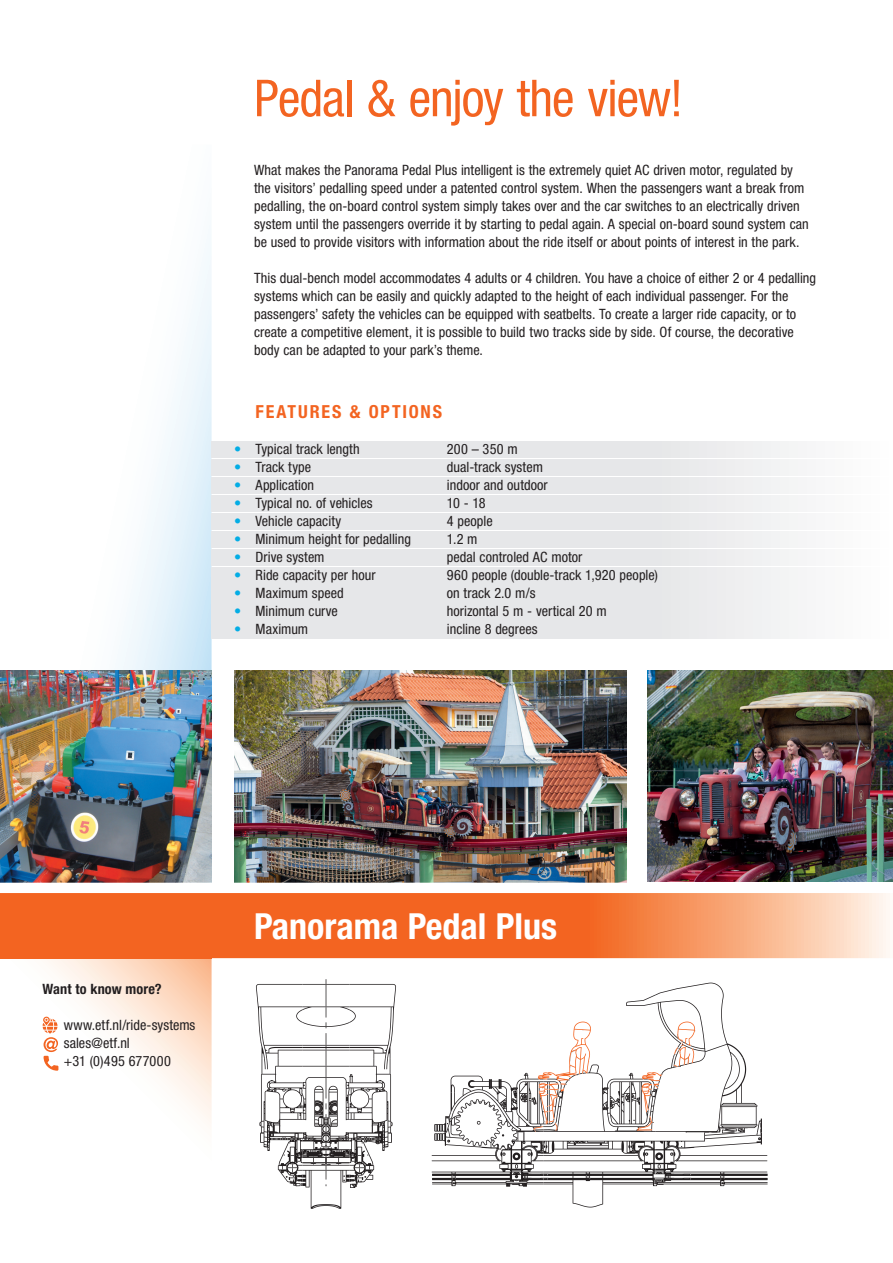
<style>
.page{position:relative;width:893px;height:1263px;background:#fff}
.page>*{position:absolute;margin:0;border:0;box-sizing:border-box;transform-origin:0 0}
.t1{font:condensed 51px "Helvetica Neue LT Pro";letter-spacing:-.02em;color:#f36421}
.t2{font:700 condensed 36px "Helvetica Neue LT Pro";color:#fff}
.t3{font:700 condensed 18px "Helvetica Neue LT Pro";letter-spacing:.1em;color:#f36421}
.t4{font:condensed 14.25px/18px "Helvetica Neue LT Pro";letter-spacing:.005em;color:#231f20}
.t5{font:700 condensed 14.25px "Helvetica Neue LT Pro";letter-spacing:.01em;color:#231f20}
.s1{color:#03ade5}
</style>
<div class="page">
<svg style="left:117px;top:234px;width:95px;height:436px"></svg>
<img style="left:0;top:670px;width:212px;height:213px">
<img style="left:647px;top:670px;width:246px;height:212px">
<img style="left:234px;top:670px;width:392px;height:213px">
<svg style="left:0;top:893px;width:890px;height:65px;background:#f47c42"></svg>
<img style="left:0;top:956px;width:212px;height:2px">
<svg style="left:256px;top:979px;width:140px;height:230px"></svg>
<svg style="left:434px;top:982px;width:334px;height:225px"></svg>
<svg style="left:0;top:958px;width:212px;height:165px"></svg>
<h1 class="t1" style="left:254px;top:69px;width:430px">Pedal &amp; enjoy the view!</h1>
<p class="t4" style="left:254px;top:161px;width:556px">What makes the Panorama Pedal Plus intelligent is the extremely quiet AC driven motor, regulated by the visitors’ pedalling speed under a patented control system. When the passengers want a break from pedalling, the on-board control system simply takes over and the car switches to an electrically driven system until the passengers override it by starting to pedal again. A special on-board sound system can be used to provide visitors with information about the ride itself or about points of interest in the park.</p>
<p class="t4" style="left:254px;top:269px;width:563px">This dual-bench model accommodates 4 adults or 4 children. You have a choice of either 2 or 4 pedalling systems which can be easily and quickly adapted to the height of each individual passenger. For the passengers’ safety the vehicles can be equipped with seatbelts. To create a larger ride capacity, or to create a competitive element, it is possible to build two tracks side by side. Of course, the decorative body can be adapted to your park’s theme.</p>
<p class="t3" style="left:256px;top:401px;width:188px">FEATURES &amp; OPTIONS</p>
<p class="t4" style="left:234px;top:440px;width:127px"><span class="s1">•</span> Typical track length</p>
<p class="t4" style="left:447px;top:440px;width:72px">200 – 350 m</p>
<p class="t4" style="left:234px;top:458px;width:78px"><span class="s1">•</span> Track type</p>
<p class="t4" style="left:447px;top:458px;width:98px">dual-track system</p>
<p class="t4" style="left:234px;top:476px;width:81px"><span class="s1">•</span> Application</p>
<p class="t4" style="left:447px;top:476px;width:102px">indoor and outdoor</p>
<p class="t4" style="left:234px;top:494px;width:140px"><span class="s1">•</span> Typical no. of vehicles</p>
<p class="t4" style="left:447px;top:494px;width:40px">10 - 18</p>
<p class="t4" style="left:234px;top:512px;width:108px"><span class="s1">•</span> Vehicle capacity</p>
<p class="t4" style="left:447px;top:512px;width:47px">4 people</p>
<p class="t4" style="left:234px;top:530px;width:178px"><span class="s1">•</span> Minimum height for pedalling</p>
<p class="t4" style="left:447px;top:530px;width:32px">1.2 m</p>
<p class="t4" style="left:234px;top:548px;width:92px"><span class="s1">•</span> Drive system</p>
<p class="t4" style="left:447px;top:548px;width:137px">pedal controled AC motor</p>
<p class="t4" style="left:234px;top:566px;width:143px"><span class="s1">•</span> Ride capacity per hour</p>
<p class="t4" style="left:447px;top:566px;width:213px">960 people (double-track 1,920 people)</p>
<p class="t4" style="left:234px;top:584px;width:111px"><span class="s1">•</span> Maximum speed</p>
<p class="t4" style="left:447px;top:584px;width:90px">on track 2.0 m/s</p>
<p class="t4" style="left:234px;top:602px;width:105px"><span class="s1">•</span> Minimum curve</p>
<p class="t4" style="left:447px;top:602px;width:161px">horizontal 5 m - vertical 20 m</p>
<p class="t4" style="left:234px;top:620px;width:75px"><span class="s1">•</span> Maximum</p>
<p class="t4" style="left:447px;top:620px;width:92px">incline 8 degrees</p>
<p class="t5" style="left:43px;top:980px;width:121px">Want to know more?</p>
<p class="t4" style="left:64px;top:1016px;width:133px">www.etf.nl/ride-systems sales@etf.nl<br>+31 (0)495 677000</p>
<h2 class="t2" style="left:254px;top:904px;width:305px">Panorama Pedal Plus</h2>
</div>
